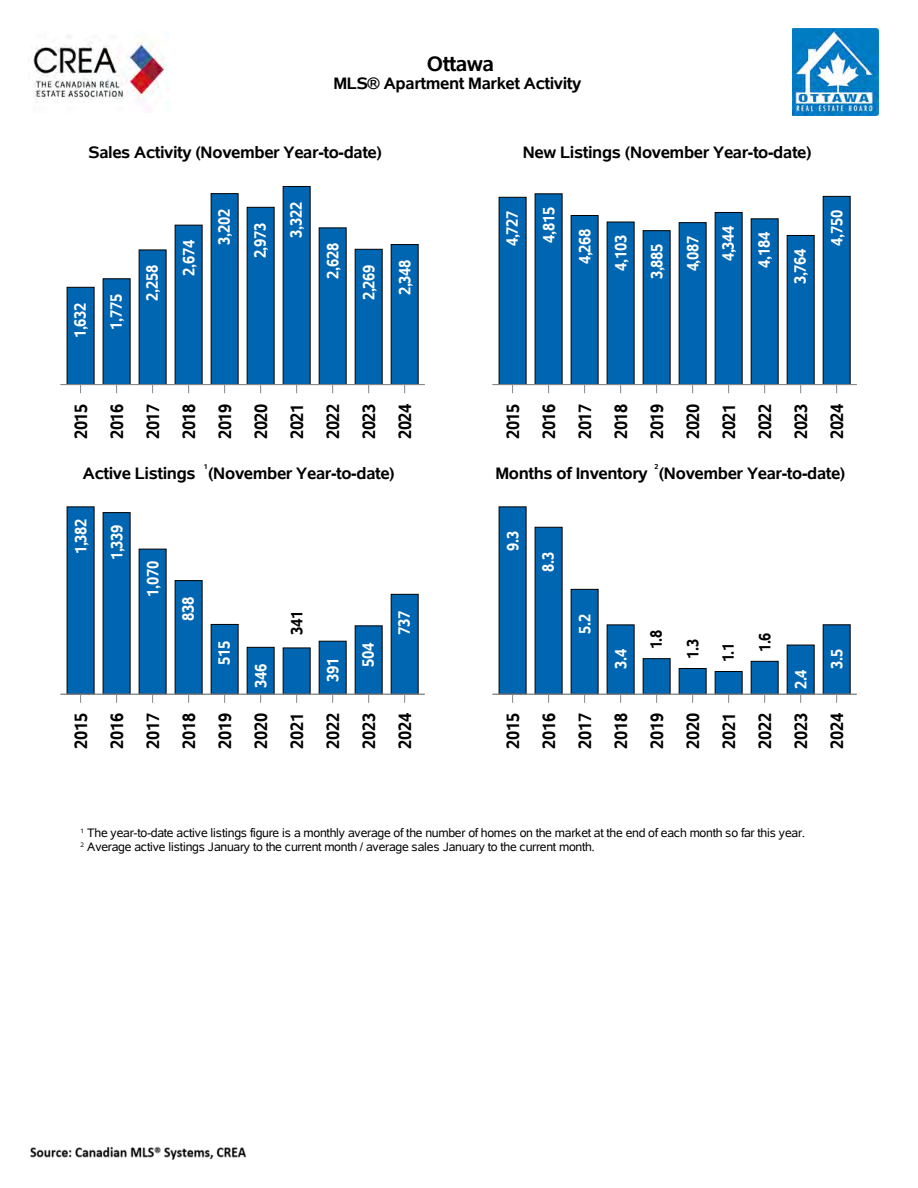
<style>
.page{position:relative;width:918px;height:1188px;background:#fff}
.page>*{position:absolute;margin:0;border:0;box-sizing:border-box;transform-origin:0 0}
.t1{font:700 21px "Albany AMT";color:#000}
.t2{font:700 18px/36px "Albany AMT";color:#000;text-align:justify;scale:.92 1}
.t3{font:700 16.65px "Albany AMT";color:#000}
.t4{font:700 16.5px/36px "Albany AMT";color:#fff;text-align:center;scale:.91 1}
.t5{font:700 16.5px/35.2px "Albany AMT";color:#fff;scale:.92 1}
.t6{font:700 16.5px "Albany AMT";color:#fff;scale:.9 1}
.t7{font:700 16.5px/35.2px "Albany AMT";color:#000;scale:.9 1}
.t8{font:700 16.5px "Albany AMT";color:#000;scale:.92 1}
.t9{font:12.3px/13.6px "Albany AMT";color:#000}
.t10{font:700 7.2px "Albany AMT";color:#000}
</style>
<div class="page">
<img style="left:27px;top:1146px;width:221px;height:15px">
<img style="left:28px;top:32px;width:140px;height:80px">
<img style="left:792px;top:29px;width:86px;height:86px">
<hr style="left:60px;top:384px;width:365px;height:1px;background:#86898b">
<svg style="left:66px;top:287px;width:29px;height:106px;background:#1b6eac"></svg>
<svg style="left:102px;top:278px;width:29px;height:115px;background:#1a6eac"></svg>
<svg style="left:138px;top:249px;width:29px;height:144px;background:#176cab"></svg>
<svg style="left:174px;top:224px;width:29px;height:169px;background:#156bab"></svg>
<svg style="left:210px;top:193px;width:29px;height:200px;background:#1369aa"></svg>
<svg style="left:246px;top:207px;width:29px;height:186px;background:#136aaa"></svg>
<svg style="left:282px;top:186px;width:29px;height:207px;background:#1269aa"></svg>
<svg style="left:318px;top:227px;width:29px;height:166px;background:#156bab"></svg>
<svg style="left:354px;top:249px;width:29px;height:144px;background:#166cab"></svg>
<svg style="left:390px;top:244px;width:29px;height:149px;background:#166bab"></svg>
<hr style="left:492px;top:384px;width:365px;height:1px;background:#86898b">
<svg style="left:498px;top:197px;width:29px;height:196px;background:#1369aa"></svg>
<svg style="left:534px;top:193px;width:29px;height:200px;background:#1369aa"></svg>
<svg style="left:570px;top:215px;width:29px;height:178px;background:#146aaa"></svg>
<svg style="left:606px;top:221px;width:29px;height:172px;background:#156bab"></svg>
<svg style="left:642px;top:230px;width:29px;height:163px;background:#156bab"></svg>
<svg style="left:678px;top:222px;width:29px;height:171px;background:#146aaa"></svg>
<svg style="left:714px;top:212px;width:29px;height:181px;background:#136aaa"></svg>
<svg style="left:750px;top:218px;width:29px;height:175px;background:#146aaa"></svg>
<svg style="left:786px;top:235px;width:29px;height:158px;background:#156bab"></svg>
<svg style="left:822px;top:196px;width:29px;height:197px;background:#1369aa"></svg>
<hr style="left:60px;top:694px;width:365px;height:1px;background:#86898b">
<svg style="left:66px;top:506px;width:29px;height:197px;background:#136aaa"></svg>
<svg style="left:102px;top:512px;width:29px;height:191px;background:#136aaa"></svg>
<svg style="left:138px;top:548px;width:29px;height:155px;background:#176cab"></svg>
<svg style="left:174px;top:580px;width:29px;height:123px;background:#196dab"></svg>
<svg style="left:210px;top:624px;width:29px;height:79px;background:#2372ad"></svg>
<svg style="left:246px;top:647px;width:29px;height:56px"></svg>
<svg style="left:282px;top:647px;width:29px;height:56px"></svg>
<svg style="left:318px;top:640px;width:29px;height:63px;background:#2d78b0"></svg>
<svg style="left:354px;top:625px;width:29px;height:78px;background:#2473ae"></svg>
<svg style="left:390px;top:594px;width:29px;height:109px;background:#1c6eac"></svg>
<hr style="left:492px;top:694px;width:365px;height:1px;background:#86898b">
<svg style="left:498px;top:506px;width:29px;height:197px;background:#136aaa"></svg>
<svg style="left:534px;top:527px;width:29px;height:176px;background:#146aaa"></svg>
<svg style="left:570px;top:589px;width:29px;height:114px;background:#1b6eac"></svg>
<svg style="left:606px;top:624px;width:29px;height:79px;background:#2473ad"></svg>
<svg style="left:642px;top:658px;width:29px;height:45px"></svg>
<svg style="left:678px;top:668px;width:29px;height:35px"></svg>
<svg style="left:714px;top:671px;width:29px;height:32px"></svg>
<svg style="left:750px;top:661px;width:29px;height:42px"></svg>
<svg style="left:786px;top:644px;width:29px;height:59px;background:#2e78b0"></svg>
<svg style="left:822px;top:624px;width:29px;height:79px;background:#2473ad"></svg>
<h1 class="t1" style="left:427px;top:52px;width:68px">Ottawa</h1>
<h3 class="t3" style="left:333px;top:74px;width:249px">MLS® Apartment Market Activity</h3>
<h3 class="t3" style="left:89px;top:143px;width:295px">Sales Activity (November Year-to-date)</h3>
<h3 class="t4" style="left:62px;top:338px;width:40px;rotate:-90deg">1,632</h3>
<h3 class="t4" style="left:98px;top:330px;width:40px;rotate:-90deg">1,775</h3>
<h3 class="t4" style="left:134px;top:301px;width:40px;rotate:-90deg">2,258</h3>
<h3 class="t4" style="left:171px;top:276px;width:41px;rotate:-90deg">2,674</h3>
<h3 class="t4" style="left:206px;top:245px;width:40px;rotate:-90deg">3,202</h3>
<h3 class="t4" style="left:242px;top:258px;width:40px;rotate:-90deg">2,973</h3>
<h3 class="t4" style="left:278px;top:238px;width:40px;rotate:-90deg">3,322</h3>
<h3 class="t4" style="left:315px;top:279px;width:40px;rotate:-90deg">2,628</h3>
<h3 class="t4" style="left:351px;top:300px;width:40px;rotate:-90deg">2,269</h3>
<h3 class="t4" style="left:387px;top:295px;width:40px;rotate:-90deg">2,348</h3>
<h2 class="t2" style="left:63px;top:439px;width:40px;rotate:-90deg">2015<br>2016<br>2017<br>2018<br>2019<br>2020<br>2021<br>2022<br>2023<br>2024</h2>
<h3 class="t3" style="left:83px;top:464px;width:114px">Active Listings</h3>
<p class="t10" style="left:204px;top:462px;width:5px">1</p>
<h3 class="t3" style="left:208px;top:464px;width:188px">(November Year-to-date)</h3>
<h3 class="t4" style="left:63px;top:560px;width:47px;rotate:-90deg">1,382<br>1,339</h3>
<h3 class="t4" style="left:135px;top:597px;width:40px;rotate:-90deg">1,070</h3>
<h3 class="t5" style="left:170px;top:621px;width:28px;rotate:-90deg">838</h3>
<h3 class="t5" style="left:206px;top:665px;width:28px;rotate:-90deg">515</h3>
<h3 class="t5" style="left:243px;top:688px;width:28px;rotate:-90deg">346</h3>
<h3 class="t8" style="left:287px;top:635px;width:28px;rotate:-90deg">341</h3>
<h3 class="t5" style="left:315px;top:667px;width:28px;text-indent:-15px;rotate:-90deg">391<br>504</h3>
<h3 class="t5" style="left:386px;top:635px;width:28px;rotate:-90deg">737</h3>
<h2 class="t2" style="left:63px;top:749px;width:40px;rotate:-90deg">2015<br>2016<br>2017<br>2018<br>2019<br>2020<br>2021<br>2022<br>2023<br>2024</h2>
<h3 class="t3" style="left:523px;top:143px;width:290px">New Listings (November Year-to-date)</h3>
<h3 class="t4" style="left:494px;top:246px;width:40px;rotate:-90deg">4,727</h3>
<h3 class="t4" style="left:531px;top:243px;width:40px;rotate:-90deg">4,815</h3>
<h3 class="t4" style="left:567px;top:264px;width:40px;rotate:-90deg">4,268</h3>
<h3 class="t4" style="left:603px;top:271px;width:40px;rotate:-90deg">4,103</h3>
<h3 class="t4" style="left:639px;top:279px;width:40px;rotate:-90deg">3,885</h3>
<h3 class="t4" style="left:675px;top:271px;width:40px;rotate:-90deg">4,087</h3>
<h3 class="t4" style="left:710px;top:261px;width:41px;rotate:-90deg">4,344</h3>
<h3 class="t4" style="left:746px;top:268px;width:41px;rotate:-90deg">4,184</h3>
<h3 class="t4" style="left:782px;top:284px;width:41px;rotate:-90deg">3,764</h3>
<h3 class="t4" style="left:819px;top:246px;width:40px;rotate:-90deg">4,750</h3>
<h2 class="t2" style="left:495px;top:439px;width:40px;rotate:-90deg">2015<br>2016<br>2017<br>2018<br>2019<br>2020<br>2021<br>2022<br>2023<br>2024</h2>
<p class="t10" style="left:654px;top:462px;width:5px">2</p>
<h3 class="t3" style="left:495px;top:464px;width:154px">Months of Inventory</h3>
<h3 class="t3" style="left:659px;top:464px;width:188px">(November Year-to-date)</h3>
<h3 class="t6" style="left:503px;top:551px;width:23px;rotate:-90deg">9.3</h3>
<h3 class="t6" style="left:539px;top:572px;width:23px;rotate:-90deg">8.3</h3>
<h3 class="t6" style="left:575px;top:634px;width:23px;rotate:-90deg">5.2</h3>
<h3 class="t6" style="left:611px;top:669px;width:23px;rotate:-90deg">3.4</h3>
<h3 class="t7" style="left:638px;top:649px;width:23px;rotate:-90deg">1.8</h3>
<h3 class="t7" style="left:675px;top:662px;width:27px;rotate:-90deg">1.3<br>1.1</h3>
<h3 class="t7" style="left:747px;top:652px;width:23px;rotate:-90deg">1.6</h3>
<h3 class="t6" style="left:791px;top:689px;width:23px;rotate:-90deg">2.4</h3>
<h3 class="t6" style="left:827px;top:669px;width:23px;rotate:-90deg">3.5</h3>
<h2 class="t2" style="left:495px;top:749px;width:40px;rotate:-90deg">2015<br>2016<br>2017<br>2018<br>2019<br>2020<br>2021<br>2022<br>2023<br>2024</h2>
<p class="t9" style="left:81px;top:826px;width:726px"><sup>1</sup> The year-to-date active listings figure is a monthly average of the number of homes on the market at the end of each month so far this year.<br><sup>2</sup> Average active listings January to the current month / average sales January to the current month.</p>
</div>
